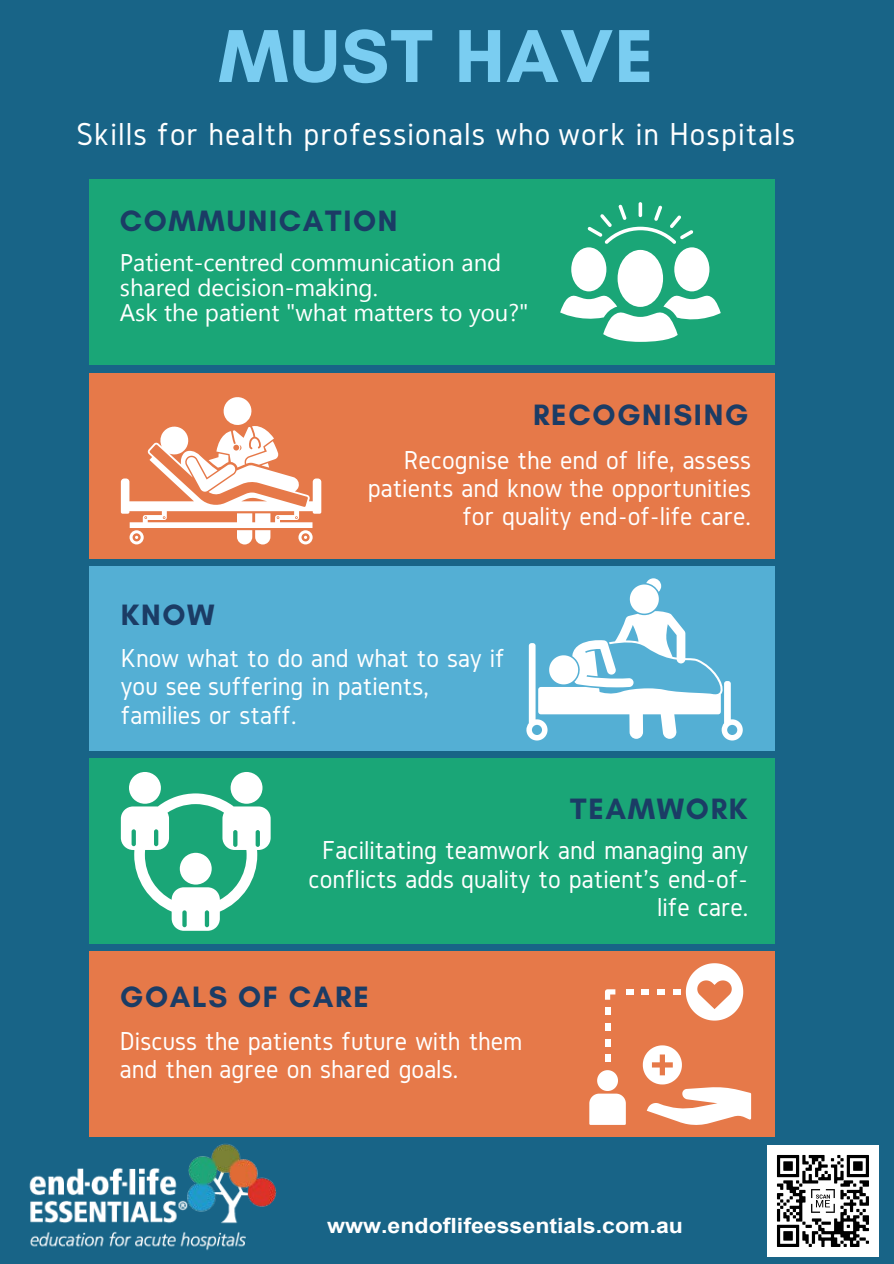
<style>
.page{position:relative;width:894px;height:1264px;background:#fff}
.page>*{position:absolute;margin:0;border:0;box-sizing:border-box;transform-origin:0 0}
.t1{font:700 76.35px "Glacial Indifference";letter-spacing:.02em;color:#7acdf1}
.t2{font:33px "Gidole";letter-spacing:.035em;color:#fff}
.t3{font:700 30px "Glacial Indifference";letter-spacing:.055em;color:#1b3c65}
.t4{font:27px/28.2px "Gidole";color:#fff;text-align:right}
.t5{font:24px/25px "Gadugi";color:#fff}
.t6{font:700 21px "Arial";color:#fff;scale:1.1 1}
</style>
<div class="page">
<div style="left:0;top:0;width:893px;height:1263px;background:#186487"></div>
<div style="left:89px;top:179px;width:685px;height:186px;background:#1aa677"></div>
<svg style="left:587px;top:204px;width:106px;height:40px"></svg>
<div style="left:617px;top:250px;width:46px;height:57px;background:#fff;border-radius:50%"></div>
<div style="left:571px;top:247px;width:35px;height:44px;background:#fff;border-radius:50%"></div>
<div style="left:674px;top:247px;width:35px;height:44px;background:#fff;border-radius:50%"></div>
<svg style="left:560px;top:292px;width:160px;height:50px"></svg>
<div style="left:89px;top:566px;width:685px;height:184px;background:#54afd4"></div>
<div style="left:89px;top:372px;width:685px;height:186px;background:#e67949"></div>
<svg style="left:121px;top:397px;width:200px;height:147px"></svg>
<div style="left:89px;top:758px;width:685px;height:186px;background:#1aa677"></div>
<div style="left:89px;top:951px;width:685px;height:186px;background:#e67949"></div>
<svg style="left:685px;top:963px;width:58px;height:57px"></svg>
<svg style="left:589px;top:1070px;width:36px;height:54px"></svg>
<div style="left:604px;top:1038px;width:6px;height:8px;background:#fff"></div>
<div style="left:604px;top:1023px;width:6px;height:8px;background:#fff"></div>
<div style="left:604px;top:1007px;width:6px;height:8px;background:#fff"></div>
<svg style="left:657px;top:989px;width:7px;height:5px"></svg>
<div style="left:672px;top:989px;width:8px;height:5px;background:#fff"></div>
<svg style="left:605px;top:989px;width:10px;height:10px"></svg>
<div style="left:625px;top:989px;width:8px;height:5px;background:#fff"></div>
<div style="left:641px;top:989px;width:8px;height:5px;background:#fff"></div>
<div style="left:604px;top:1054px;width:6px;height:8px;background:#fff"></div>
<svg style="left:642px;top:1045px;width:108px;height:80px"></svg>
<svg style="left:121px;top:772px;width:149px;height:158px"></svg>
<svg style="left:526px;top:578px;width:216px;height:162px"></svg>
<img style="left:29px;top:1143px;width:248px;height:108px">
<img style="left:767px;top:1145px;width:111px;height:111px">
<h1 class="t1" style="left:218px;top:9px;width:436px">MUST HAVE</h1>
<h1 class="t2" style="left:76px;top:116px;width:720px">Skills for health professionals who work in Hospitals</h1>
<h2 class="t3" style="left:120px;top:203px;width:279px">COMMUNICATION</h2>
<p class="t5" style="left:120px;top:249px;width:410px">Patient-centred communication and shared decision-making.<br>Ask the patient "what matters to you?"</p>
<p class="t3" style="left:533px;top:396px;width:217px">RECOGNISING</p>
<p class="t4" style="left:367px;top:445px;width:384px">Recognise the end of life, assess patients and know the opportunities for quality end-of-life care.</p>
<h2 class="t3" style="left:121px;top:596px;width:95px">KNOW</h2>
<p class="t4" style="left:121px;top:643px;width:385px;text-align:left">Know what to do and what to say if you see suffering in patients, families or staff.</p>
<h2 class="t3" style="left:570px;top:790px;width:179px">TEAMWORK</h2>
<p class="t4" style="left:308px;top:836px;width:441px">Facilitating teamwork and managing any conflicts adds quality to patient's end-of&shy;life care.</p>
<h2 class="t3" style="left:120px;top:978px;width:250px">GOALS OF CARE</h2>
<p class="t4" style="left:120px;top:1026px;width:404px;text-align:left">Discuss the patients future with them and then agree on shared goals.</p>
<p class="t6" style="left:327px;top:1210px;width:325px">www.endoflifeessentials.com.au</p>
</div>
